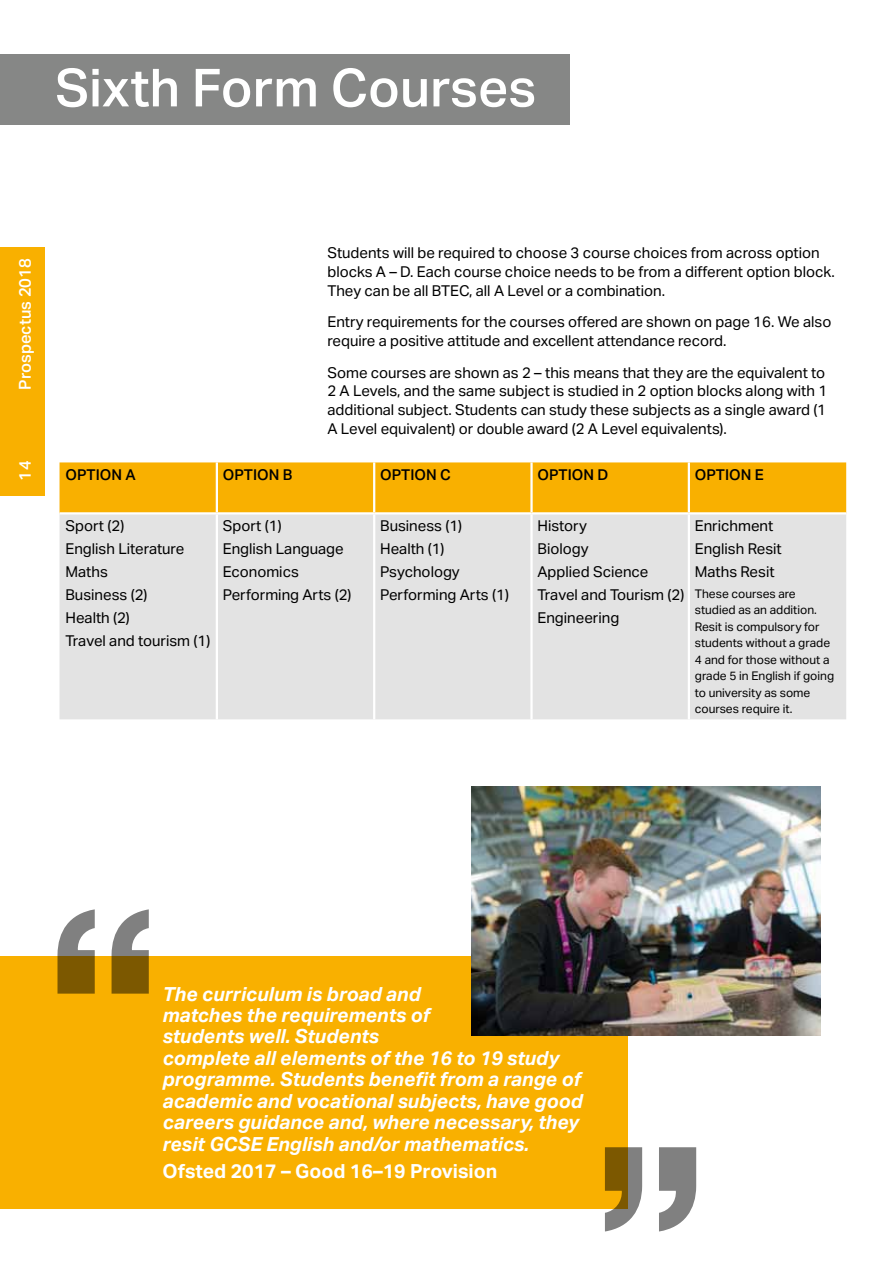
<style>
.page{position:relative;width:893px;height:1263px;background:#fff}
.page>*{position:absolute;margin:0;border:0;box-sizing:border-box;transform-origin:0 0}
.t1{font:800 234px "Helvetica Neue";color:#000}
.t2{font:500 52.5px "Aktiv Grotesk";color:#fff}
.t3{font:italic 700 19.5px/21.5px "Aktiv Grotesk";color:#fff}
.t4{font:700 19.5px "Aktiv Grotesk";color:#fff}
.t5{font:500 16.5px "Aktiv Grotesk";color:#fff}
.t6{font:15px/23px "Aktiv Grotesk";color:#000}
.t7{font:500 15px "Aktiv Grotesk";color:#000}
.t8{font:12px/16.5px "Aktiv Grotesk";color:#000}
</style>
<div class="page">
<div style="left:0;top:247px;width:45px;height:248px;background:#f9b000"></div>
<div style="left:0;top:54px;width:570px;height:70px;background:#868786"></div>
<div style="left:60px;top:462px;width:786px;height:50px;background:#f9b000"></div>
<div style="left:60px;top:514px;width:786px;height:205px;background:#e3e3e3"></div>
<hr style="left:216px;top:462px;width:2px;height:50px;background:#fff">
<hr style="left:373px;top:462px;width:2px;height:50px;background:#fff">
<hr style="left:530px;top:462px;width:3px;height:50px;background:#fff">
<hr style="left:688px;top:462px;width:2px;height:50px;background:#fff">
<hr style="left:216px;top:514px;width:2px;height:205px;background:#fff">
<hr style="left:373px;top:514px;width:2px;height:205px;background:#fff">
<hr style="left:530px;top:514px;width:3px;height:205px;background:#fff">
<hr style="left:688px;top:514px;width:2px;height:205px;background:#fff">
<div style="left:0;top:956px;width:627px;height:253px;background:#f9b000"></div>
<img style="left:471px;top:787px;width:350px;height:248px">
<h2 class="t2" style="left:55px;top:56px;width:482px">Sixth Form Courses</h2>
<p class="t5" style="left:15px;top:389px;width:133px;rotate:-90deg">Prospectus 2018</p>
<p class="t5" style="left:15px;top:480px;width:21px;rotate:-90deg">14</p>
<p class="t6" style="left:327px;top:244px;width:509px;line-height:18.8px">Students will be required to choose 3 course choices from across option blocks A – D. Each course choice needs to be from a different option block.<br>They can be all BTEC, all A Level or a combination.</p>
<p class="t6" style="left:327px;top:313px;width:505px;line-height:18.8px">Entry requirements for the courses offered are shown on page 16. We also require a positive attitude and excellent attendance record.</p>
<p class="t6" style="left:327px;top:363px;width:501px;line-height:18.8px">Some courses are shown as 2 – this means that they are the equivalent to 2 A Levels, and the same subject is studied in 2 option blocks along with 1 additional subject. Students can study these subjects as a single award (1<br>A Level equivalent) or double award (2 A Level equivalents).</p>
<p class="t7" style="left:66px;top:466px;width:72px">OPTION A</p>
<p class="t7" style="left:223px;top:466px;width:71px">OPTION B</p>
<p class="t7" style="left:380px;top:466px;width:71px">OPTION C</p>
<p class="t7" style="left:537px;top:466px;width:72px">OPTION D</p>
<p class="t7" style="left:695px;top:466px;width:69px">OPTION E</p>
<p class="t6" style="left:66px;top:514px;width:146px">Sport (2)<br>English Literature<br>Maths<br>Business (2)<br>Health (2)<br>Travel and tourism (1)</p>
<p class="t6" style="left:223px;top:514px;width:130px">Sport (1)<br>English Language<br>Economics<br>Performing Arts (2)</p>
<p class="t6" style="left:380px;top:514px;width:130px">Business (1)<br>Health (1)<br>Psychology<br>Performing Arts (1)</p>
<p class="t6" style="left:537px;top:514px;width:148px">History<br>Biology<br>Applied Science<br>Travel and Tourism (2)<br>Engineering</p>
<p class="t6" style="left:695px;top:514px;width:88px">Enrichment<br>English Resit<br>Maths Resit</p>
<p class="t8" style="left:695px;top:585px;width:141px">These courses are studied as an addition.<br>Resit is compulsory for students without a grade<br>4 and for those without a grade 5 in English if going to university as some courses require it.</p>
<h1 class="t1" style="left:45px;top:854px;width:119px">“</h1>
<p class="t3" style="left:162px;top:982px;width:422px">The curriculum is broad and<br>matches the requirements of<br>students well. Students<br>complete all elements of the 16 to 19 study programme. Students benefit from a range of academic and vocational subjects, have good careers guidance and, where necessary, they resit GCSE English and/or mathematics.</p>
<h3 class="t4" style="left:162px;top:1159px;width:336px">Ofsted 2017 – Good 16–19 Provision</h3>
<h1 class="t1" style="left:709px;top:1287px;width:118px;rotate:-180deg">“</h1>
</div>
